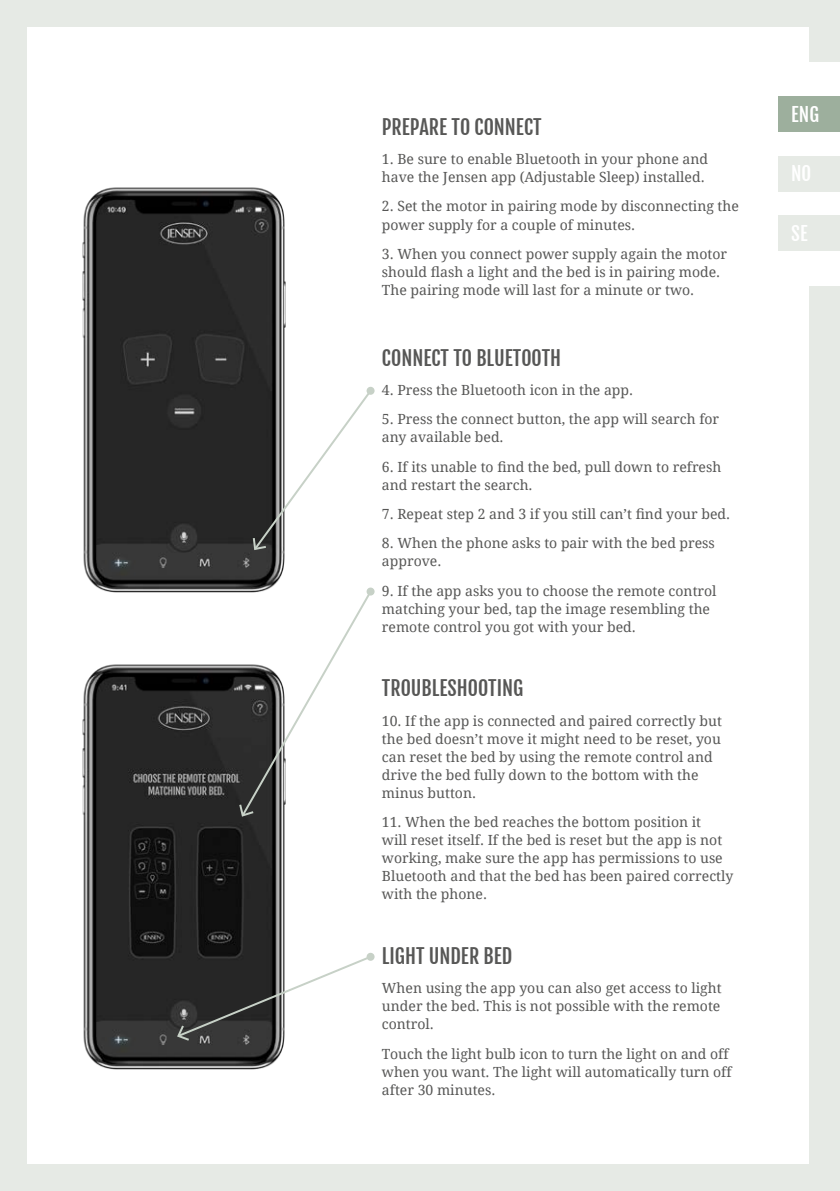
<style>
.page{position:relative;width:840px;height:1191px;background:#fff}
.page>*{position:absolute;margin:0;border:0;box-sizing:border-box;transform-origin:0 0}
.t1{font:20px "Fjalla One";color:#575756}
.t2{font:19px "Fjalla One";color:#fff}
.t3{font:14px/18px "Droid Serif";color:#575756}
</style>
<div class="page">
<img style="left:82px;top:187px;width:204px;height:406px">
<svg style="left:251px;top:388px;width:122px;height:164px"></svg>
<div style="left:366px;top:387px;width:8px;height:8px;background:#c7d1c7;border-radius:50%"></div>
<img style="left:82px;top:664px;width:203px;height:406px">
<svg style="left:238px;top:589px;width:135px;height:229px"></svg>
<div style="left:366px;top:587px;width:8px;height:8px;background:#c7d1c7;border-radius:50%"></div>
<svg style="left:176px;top:954px;width:197px;height:88px"></svg>
<div style="left:366px;top:952px;width:8px;height:8px;background:#c7d1c7;border-radius:50%"></div>
<div style="left:0;top:0;width:839px;height:27px;background:#e6eae5"></div>
<div style="left:808px;top:286px;width:31px;height:905px;background:#e6eae5"></div>
<div style="left:808px;top:0;width:31px;height:61px;background:#e6eae5"></div>
<div style="left:0;top:0;width:27px;height:1191px;background:#e6eae5"></div>
<div style="left:0;top:1164px;width:839px;height:27px;background:#e6eae5"></div>
<div style="left:778px;top:96px;width:61px;height:35px;background:#9daf9d"></div>
<div style="left:778px;top:156px;width:61px;height:35px;background:#e6eae5"></div>
<div style="left:778px;top:216px;width:61px;height:35px;background:#e6eae5"></div>
<p class="t1" style="left:382px;top:115px;width:161px">PREPARE TO CONNECT</p>
<p class="t3" style="left:382px;top:150px;width:327px">1. Be sure to enable Bluetooth in your phone and have the Jensen app (Adjustable Sleep) installed.</p>
<p class="t3" style="left:382px;top:197px;width:358px">2. Set the motor in pairing mode by disconnecting the power supply for a couple of minutes.</p>
<p class="t3" style="left:382px;top:244px;width:346px">3. When you connect power supply again the motor should flash a light and the bed is in pairing mode.<br>The pairing mode will last for a minute or two.</p>
<p class="t1" style="left:382px;top:345px;width:181px">CONNECT TO BLUETOOTH</p>
<p class="t3" style="left:382px;top:380px;width:252px">4. Press the Bluetooth icon in the app.</p>
<p class="t3" style="left:382px;top:410px;width:338px">5. Press the connect button, the app will search for any available bed.</p>
<p class="t3" style="left:382px;top:457px;width:340px">6. If its unable to find the bed, pull down to refresh and restart the search.</p>
<p class="t3" style="left:382px;top:504px;width:349px">7. Repeat step 2 and 3 if you still can’t find your bed.</p>
<p class="t3" style="left:382px;top:534px;width:334px">8. When the phone asks to pair with the bed press approve.</p>
<p class="t3" style="left:382px;top:581px;width:336px">9. If the app asks you to choose the remote control matching your bed, tap the image resembling the remote control you got with your bed.</p>
<p class="t1" style="left:382px;top:676px;width:143px">TROUBLESHOOTING</p>
<p class="t3" style="left:382px;top:711px;width:341px">10. If the app is connected and paired correctly but the bed doesn’t move it might need to be reset, you can reset the bed by using the remote control and drive the bed fully down to the bottom with the minus button.</p>
<p class="t3" style="left:382px;top:812px;width:353px">11. When the bed reaches the bottom position it<br>will reset itself. If the bed is reset but the app is not working, make sure the app has permissions to use Bluetooth and that the bed has been paired correctly with the phone.</p>
<p class="t1" style="left:382px;top:943px;width:132px">LIGHT UNDER BED</p>
<p class="t3" style="left:382px;top:978px;width:341px;text-align:justify">When using the app you can also get access to light under the bed. This is not possible with the remote control.</p>
<p class="t3" style="left:382px;top:1044px;width:351px">Touch the light bulb icon to turn the light on and off when you want. The light will automatically turn off after 30 minutes.</p>
<p class="t2" style="left:790px;top:103px;width:29px">ENG</p>
<p class="t2" style="left:790px;top:162px;width:22px">NO</p>
<p class="t2" style="left:790px;top:222px;width:18px">SE</p>
</div>
